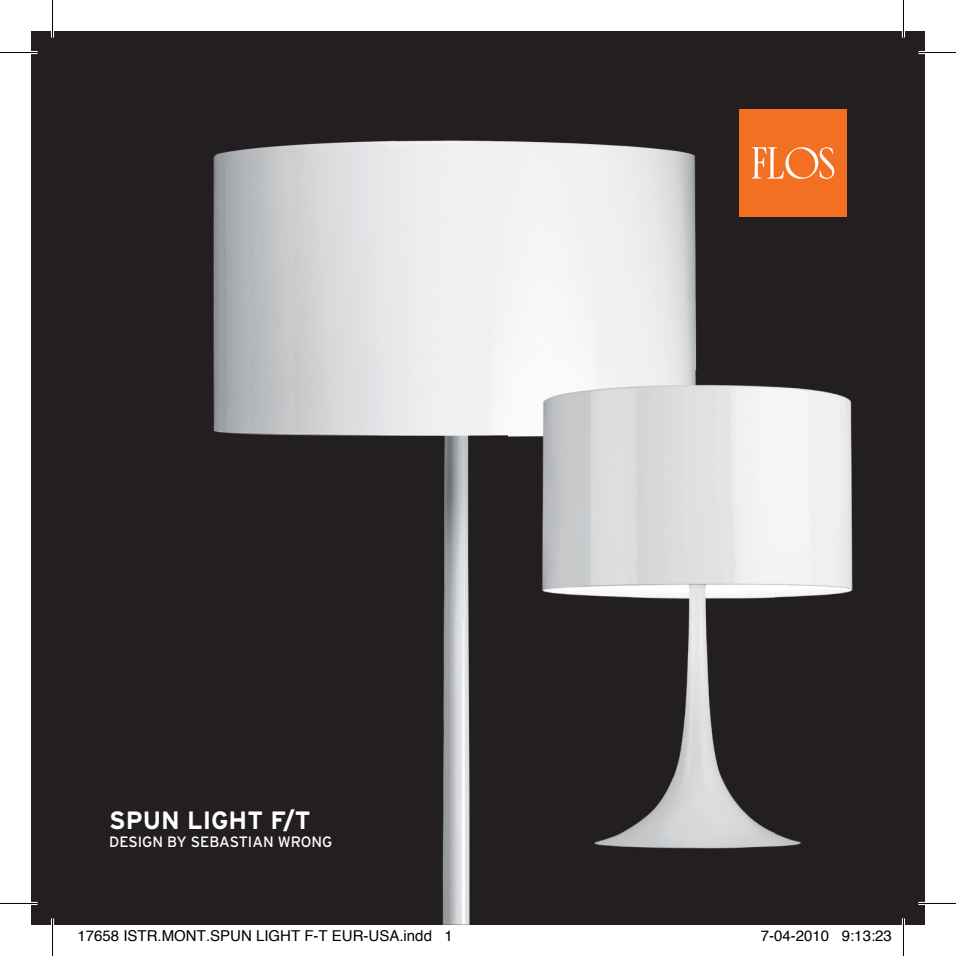
<style>
.page{position:relative;width:956px;height:956px;background:#fff}
.page>*{position:absolute;margin:0;border:0;box-sizing:border-box;transform-origin:0 0}
.t1{font:700 25px "Interstate";color:#fff}
.t2{font:15px "Helvetica";color:#000}
.t3{font:15px "Interstate";color:#fff}
</style>
<div class="page">
<div style="left:31px;top:31px;width:893px;height:893px;background:#231f20"></div>
<img style="left:213px;top:140px;width:484px;height:245px">
<img style="left:213px;top:385px;width:295px;height:539px">
<img style="left:508px;top:370px;width:345px;height:479px">
<div style="left:739px;top:109px;width:107px;height:108px;background:#f36f21"></div>
<svg style="left:751px;top:147px;width:83px;height:32px"></svg>
<hr style="left:0;top:51px;width:38px;height:3px;background:#fff">
<hr style="left:918px;top:51px;width:37px;height:3px;background:#fff">
<hr style="left:0;top:901px;width:38px;height:3px;background:#fff">
<hr style="left:918px;top:901px;width:37px;height:3px;background:#fff">
<hr style="left:51px;top:0;width:3px;height:37px;background:#fff">
<hr style="left:51px;top:918px;width:3px;height:37px;background:#fff">
<hr style="left:901px;top:0;width:3px;height:37px;background:#fff">
<hr style="left:901px;top:918px;width:3px;height:37px;background:#fff">
<hr style="left:0;top:52px;width:38px;height:1px;background:#000">
<hr style="left:918px;top:52px;width:37px;height:1px;background:#000">
<hr style="left:0;top:902px;width:38px;height:1px;background:#000">
<hr style="left:918px;top:902px;width:37px;height:1px;background:#000">
<hr style="left:52px;top:0;width:1px;height:37px;background:#000">
<hr style="left:52px;top:918px;width:1px;height:37px;background:#000">
<hr style="left:902px;top:0;width:1px;height:37px;background:#000">
<hr style="left:902px;top:918px;width:1px;height:37px;background:#000">
<h1 class="t1" style="left:109px;top:805px;width:203px">SPUN LIGHT F/T</h1>
<p class="t3" style="left:109px;top:833px;width:225px">DESIGN BY SEBASTIAN WRONG</p>
<p class="t2" style="left:78px;top:922px;width:377px">17658 ISTR.MONT.SPUN LIGHT F-T EUR-USA.indd 1</p>
<p class="t2" style="left:760px;top:922px;width:132px">7-04-2010 9:13:23</p>
</div>
